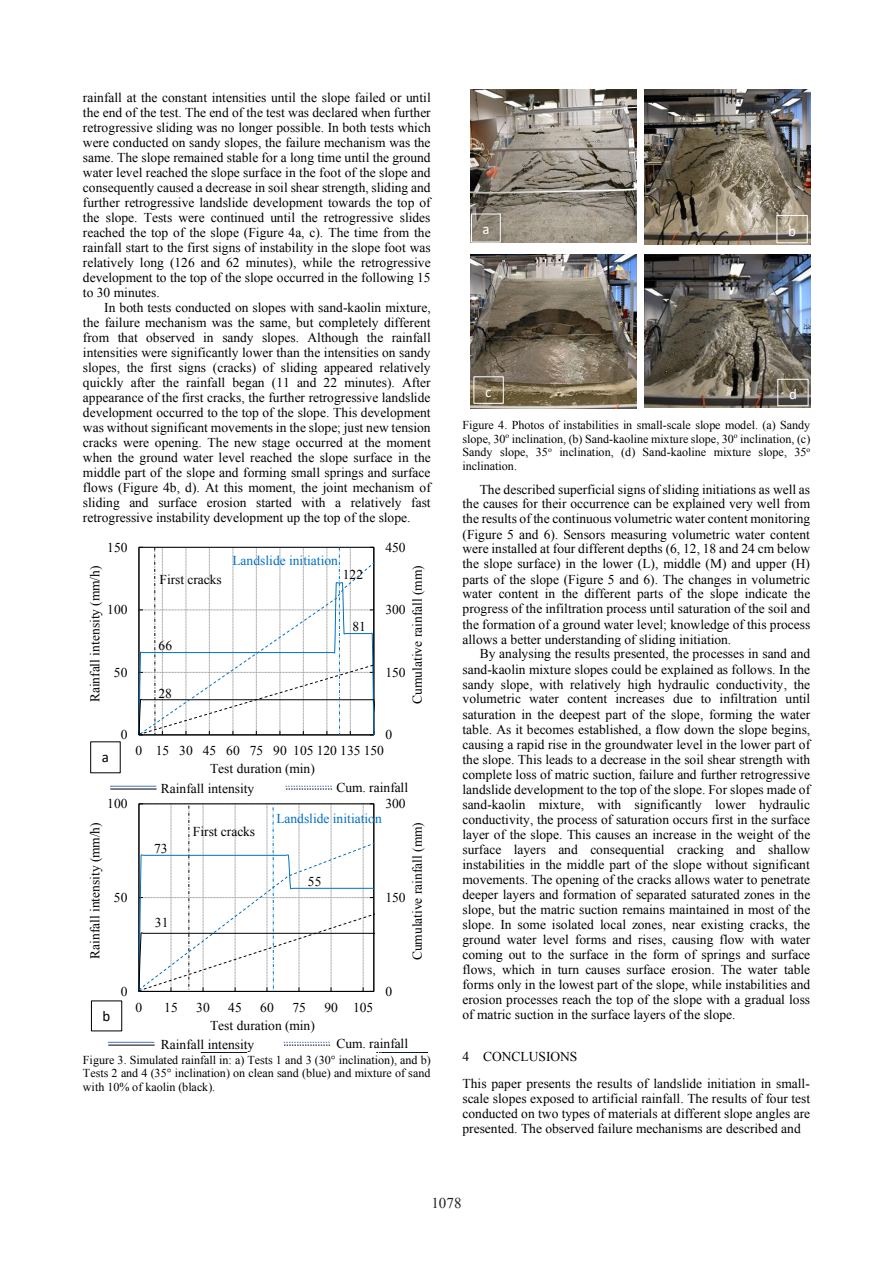
<style>
.page{position:relative;width:893px;height:1263px;background:#fff}
.page>*{position:absolute;margin:0;border:0;box-sizing:border-box;transform-origin:0 0}
.t1{font:15px "Calibri";color:#fff}
.t2{font:15px "Times New Roman";color:#231f20}
.t3{font:15px "Calibri";color:#000}
.t4{font:13.5px/15px "Times New Roman";color:#000;text-align:justify}
.t5{font:13.5px "Times New Roman";color:#0070c0}
.t6{font:12px/13.5px "Times New Roman";letter-spacing:-.005em;color:#000;text-align:justify}
</style>
<div class="page">
<svg style="left:139px;top:803px;width:236px;height:189px"></svg>
<svg style="left:376px;top:1052px;width:52px;height:1px"></svg>
<hr style="left:201px;top:1052px;width:46px;height:1px;background:#000">
<img style="left:470px;top:90px;width:166px;height:153px">
<img style="left:644px;top:90px;width:166px;height:154px">
<img style="left:470px;top:254px;width:166px;height:155px">
<img style="left:644px;top:254px;width:166px;height:154px">
<svg style="left:286px;top:786px;width:46px;height:4px"></svg>
<svg style="left:139px;top:547px;width:236px;height:189px"></svg>
<hr style="left:110px;top:786px;width:46px;height:1px;background:#4472c4">
<hr style="left:110px;top:789px;width:47px;height:1px;background:#000">
<svg style="left:284px;top:1042px;width:46px;height:4px"></svg>
<hr style="left:108px;top:1042px;width:46px;height:1px;background:#4472c4">
<hr style="left:108px;top:1045px;width:47px;height:1px;background:#000">
<div style="left:91px;top:1000px;width:31px;height:31px;border:1px solid #000"></div>
<div style="left:776px;top:215px;width:32px;height:28px;border:1px solid #fff"></div>
<div style="left:473px;top:376px;width:31px;height:28px;border:1px solid #fff"></div>
<div style="left:777px;top:379px;width:31px;height:27px;border:1px solid #fff"></div>
<p class="t4" style="left:83px;top:91px;width:349px">rainfall at the constant intensities until the slope failed or until the end of the test. The end of the test was declared when further retrogressive sliding was no longer possible. In both tests which were conducted on sandy slopes, the failure mechanism was the same. The slope remained stable for a long time until the ground water level reached the slope surface in the foot of the slope and consequently caused a decrease in soil shear strength, sliding and further retrogressive landslide development towards the top of the slope. Tests were continued until the retrogressive slides reached the top of the slope (Figure 4a, c). The time from the rainfall start to the first signs of instability in the slope foot was relatively long (126 and 62 minutes), while the retrogressive development to the top of the slope occurred in the following 15 to 30 minutes.</p>
<p class="t4" style="left:83px;top:301px;width:349px;text-indent:21px">In both tests conducted on slopes with sand-kaolin mixture, the failure mechanism was the same, but completely different from that observed in sandy slopes. Although the rainfall intensities were significantly lower than the intensities on sandy slopes, the first signs (cracks) of sliding appeared relatively quickly after the rainfall began (11 and 22 minutes). After appearance of the first cracks, the further retrogressive landslide development occurred to the top of the slope. This development was without significant movements in the slope; just new tension cracks were opening. The new stage occurred at the moment when the ground water level reached the slope surface in the middle part of the slope and forming small springs and surface flows (Figure 4b, d). At this moment, the joint mechanism of sliding and surface erosion started with a relatively fast retrogressive instability development up the top of the slope.</p>
<p class="t4" style="left:107px;top:541px;width:22px">150</p>
<p class="t4" style="left:385px;top:541px;width:22px">450</p>
<p class="t5" style="left:233px;top:556px;width:107px">Landslide initiation</p>
<p class="t4" style="left:89px;top:702px;width:138px;rotate:-90deg">Rainfall intensity (mm/h)</p>
<p class="t4" style="left:411px;top:704px;width:140px;rotate:-90deg">Cumulative rainfall (mm)</p>
<p class="t4" style="left:343px;top:568px;width:22px">122</p>
<p class="t4" style="left:159px;top:574px;width:64px">First cracks</p>
<p class="t4" style="left:107px;top:603px;width:22px">100</p>
<p class="t4" style="left:385px;top:603px;width:22px">300</p>
<p class="t4" style="left:352px;top:621px;width:15px">81</p>
<p class="t4" style="left:159px;top:640px;width:15px">66</p>
<p class="t4" style="left:114px;top:666px;width:15px">50</p>
<p class="t4" style="left:385px;top:666px;width:22px">150</p>
<p class="t4" style="left:158px;top:687px;width:15px">28</p>
<p class="t3" style="left:102px;top:747px;width:9px">a</p>
<p class="t4" style="left:121px;top:728px;width:8px">0</p>
<p class="t4" style="left:107px;top:797px;width:22px">100</p>
<p class="t4" style="left:385px;top:728px;width:8px">0</p>
<p class="t4" style="left:136px;top:744px;width:250px">0 15 30 45 60 75 90 105 120 135 150</p>
<p class="t4" style="left:210px;top:762px;width:106px">Test duration (min)</p>
<p class="t4" style="left:161px;top:782px;width:95px">Rainfall intensity</p>
<p class="t4" style="left:336px;top:781px;width:73px">Cum. rainfall</p>
<p class="t4" style="left:385px;top:797px;width:22px">300</p>
<p class="t5" style="left:276px;top:814px;width:107px">Landslide initiation</p>
<p class="t4" style="left:89px;top:959px;width:138px;rotate:-90deg">Rainfall intensity (mm/h)</p>
<p class="t4" style="left:411px;top:960px;width:140px;rotate:-90deg">Cumulative rainfall (mm)</p>
<p class="t4" style="left:193px;top:825px;width:64px">First cracks</p>
<p class="t4" style="left:154px;top:842px;width:15px">73</p>
<p class="t4" style="left:308px;top:876px;width:15px">55</p>
<p class="t4" style="left:114px;top:891px;width:15px">50</p>
<p class="t4" style="left:385px;top:891px;width:22px">150</p>
<p class="t4" style="left:155px;top:917px;width:15px">31</p>
<p class="t3" style="left:103px;top:1006px;width:9px">b</p>
<p class="t4" style="left:121px;top:985px;width:8px">0</p>
<p class="t4" style="left:136px;top:1001px;width:8px">0</p>
<p class="t4" style="left:164px;top:1001px;width:15px">15</p>
<p class="t4" style="left:196px;top:1001px;width:15px">30</p>
<p class="t4" style="left:228px;top:1001px;width:15px">45</p>
<p class="t4" style="left:260px;top:1001px;width:15px">60</p>
<p class="t4" style="left:292px;top:1001px;width:15px">75</p>
<p class="t4" style="left:324px;top:1001px;width:50px">90 105</p>
<p class="t4" style="left:210px;top:1019px;width:106px">Test duration (min)</p>
<p class="t4" style="left:385px;top:985px;width:8px">0</p>
<p class="t4" style="left:161px;top:1038px;width:95px">Rainfall intensity</p>
<p class="t4" style="left:336px;top:1038px;width:73px">Cum. rainfall</p>
<p class="t6" style="left:83px;top:1054px;width:349px">Figure 3. Simulated rainfall in: a) Tests 1 and 3 (30° inclination), and b)<br>Tests 2 and 4 (35° inclination) on clean sand (blue) and mixture of sand with 10% of kaolin (black).</p>
<p class="t1" style="left:482px;top:218px;width:9px">a</p>
<p class="t1" style="left:788px;top:220px;width:9px">b</p>
<p class="t1" style="left:485px;top:382px;width:8px">c</p>
<p class="t1" style="left:789px;top:384px;width:9px">d</p>
<p class="t6" style="left:462px;top:420px;width:349px">Figure 4. Photos of instabilities in small-scale slope model. (a) Sandy slope, 30<sup>o</sup> inclination, (b) Sand-kaoline mixture slope, 30<sup>o</sup> inclination, (c)<br>Sandy slope, 35<sup>o</sup> inclination, (d) Sand-kaoline mixture slope, 35<sup>o </sup>inclination.</p>
<p class="t4" style="left:462px;top:483px;width:349px;text-indent:17px">The described superficial signs of sliding initiations as well as the causes for their occurrence can be explained very well from the results of the continuous volumetric water content monitoring (Figure 5 and 6). Sensors measuring volumetric water content were installed at four different depths (6, 12, 18 and 24 cm below the slope surface) in the lower (L), middle (M) and upper (H) parts of the slope (Figure 5 and 6). The changes in volumetric water content in the different parts of the slope indicate the progress of the infiltration process until saturation of the soil and the formation of a ground water level; knowledge of this process allows a better understanding of sliding initiation.</p>
<p class="t4" style="left:462px;top:648px;width:349px;text-indent:17px">By analysing the results presented, the processes in sand and sand-kaolin mixture slopes could be explained as follows. In the sandy slope, with relatively high hydraulic conductivity, the volumetric water content increases due to infiltration until saturation in the deepest part of the slope, forming the water table. As it becomes established, a flow down the slope begins, causing a rapid rise in the groundwater level in the lower part of the slope. This leads to a decrease in the soil shear strength with complete loss of matric suction, failure and further retrogressive landslide development to the top of the slope. For slopes made of sand-kaolin mixture, with significantly lower hydraulic conductivity, the process of saturation occurs first in the surface layer of the slope. This causes an increase in the weight of the surface layers and consequential cracking and shallow instabilities in the middle part of the slope without significant movements. The opening of the cracks allows water to penetrate deeper layers and formation of separated saturated zones in the slope, but the matric suction remains maintained in most of the slope. In some isolated local zones, near existing cracks, the ground water level forms and rises, causing flow with water coming out to the surface in the form of springs and surface flows, which in turn causes surface erosion. The water table forms only in the lowest part of the slope, while instabilities and erosion processes reach the top of the slope with a gradual loss of matric suction in the surface layers of the slope.</p>
<p class="t4" style="left:462px;top:1044px;width:349px;line-height:27px">4 CONCLUSIONS<br>This paper presents the results of landslide initiation in small-</p>
<p class="t4" style="left:462px;top:1092px;width:349px">scale slopes exposed to artificial rainfall. The results of four test conducted on two types of materials at different slope angles are presented. The observed failure mechanisms are described and</p>
<p class="t2" style="left:431px;top:1197px;width:31px">1078</p>
</div>
